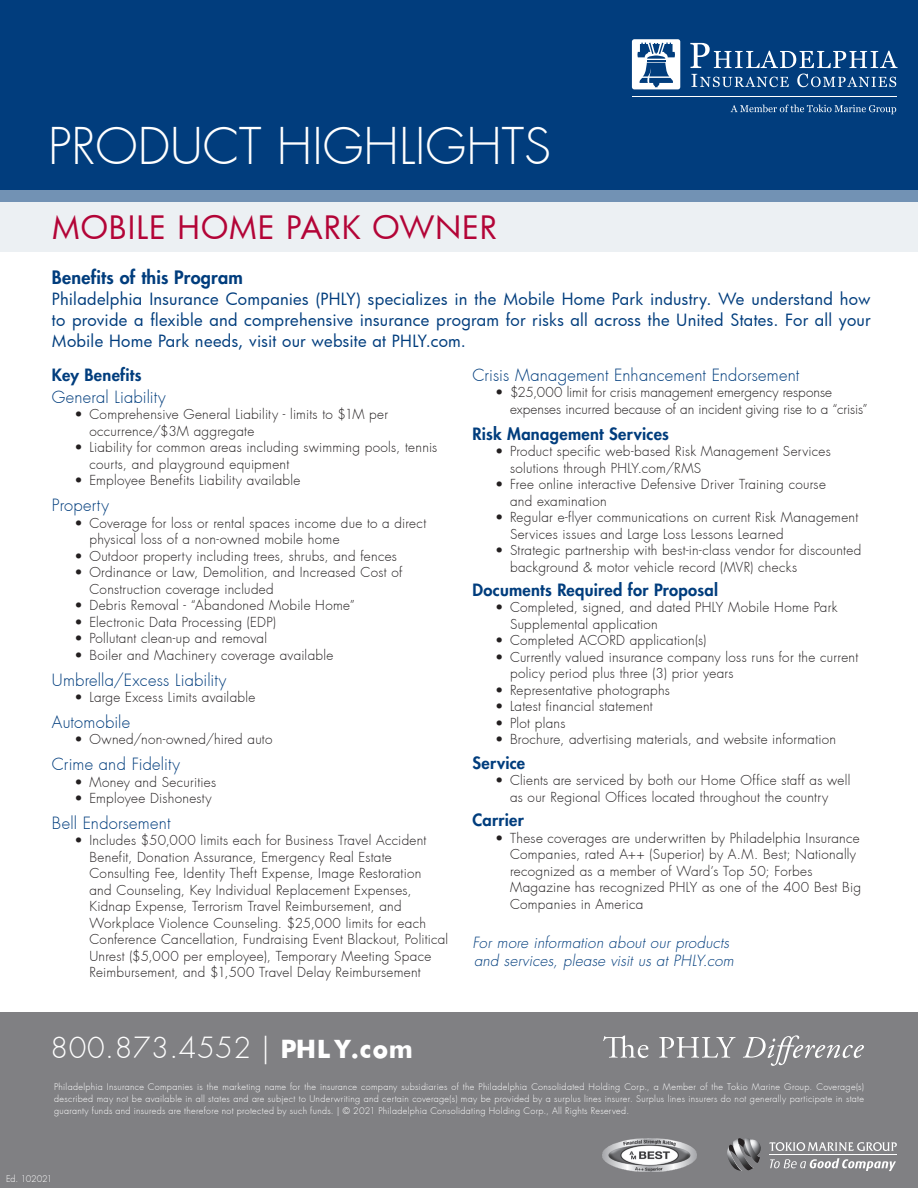
<style>
.page{position:relative;width:918px;height:1188px;background:#fff}
.page>*{position:absolute;margin:0;border:0;box-sizing:border-box;transform-origin:0 0}
.t1{font:300 49.5px "Futura";color:#fff}
.t2{font:31.5px "Futura";letter-spacing:.03em;color:#b30437}
.t3{font:300 28.5px "Futura";letter-spacing:.02em;color:#fff}
.t4{font:800 18px "Futura";letter-spacing:.015em;color:#013d7d}
.t5{font:16.5px/21px "Futura";letter-spacing:.015em;color:#013d7d;text-align:justify}
.t6{font:300 16.5px "Futura";letter-spacing:.01em;color:#013d7d}
.t7{font:800 16.5px "Futura";letter-spacing:.02em;color:#013d7d}
.t8{font:italic 300 15px/18px "Futura";letter-spacing:.015em;color:#013d7d}
.t9{font:300 13.5px/16.5px "Futura";letter-spacing:.02em;color:#231f20}
.t10{font:300 13.5px/16.5px "Futura";color:#231f20}
.t11{font:300 9px/12px "Futura";letter-spacing:.03em;color:#fff;text-align:justify}
.t12{font:300 9px "Futura";letter-spacing:-.02em;color:#fff}
.s1{font-weight:700}
</style>
<div class="page">
<div style="left:0;top:1012px;width:918px;height:176px;background:#808083"></div>
<svg style="left:769px;top:1142px;width:128px;height:9px"></svg>
<svg style="left:770px;top:1158px;width:126px;height:13px"></svg>
<hr style="left:769px;top:1155px;width:128px;height:1px;background:#fff">
<img style="left:727px;top:1138px;width:34px;height:33px">
<img style="left:603px;top:1138px;width:94px;height:33px">
<div style="left:0;top:0;width:918px;height:202px;background:#013d7d"></div>
<svg style="left:0;top:190px;width:918px;height:62px;background:#d4dde6"></svg>
<div style="left:632px;top:39px;width:48px;height:50px;background:#fff;border-radius:3px"></div>
<svg style="left:690px;top:43px;width:208px;height:25px"></svg>
<svg style="left:691px;top:74px;width:98px;height:13px"></svg>
<svg style="left:797px;top:74px;width:99px;height:13px"></svg>
<svg style="left:637px;top:43px;width:38px;height:44px"></svg>
<hr style="left:633px;top:96px;width:264px;height:1px;background:#fff">
<svg style="left:731px;top:105px;width:165px;height:9px"></svg>
<svg style="left:603px;top:1035px;width:45px;height:23px"></svg>
<svg style="left:659px;top:1037px;width:77px;height:21px"></svg>
<svg style="left:743px;top:1035px;width:121px;height:31px"></svg>
<h1 class="t1" style="left:48px;top:116px;width:505px">PRODUCT HIGHLIGHTS</h1>
<p class="t2" style="left:52px;top:206px;width:447px">MOBILE HOME PARK OWNER</p>
<p class="t4" style="left:52px;top:266px;width:192px">Benefits of this Program</p>
<p class="t5" style="left:52px;top:288px;width:820px">Philadelphia Insurance Companies (PHLY) specializes in the Mobile Home Park industry. We understand how to provide a flexible and comprehensive insurance program for risks all across the United States. For all your Mobile Home Park needs, visit our website at PHLY.com.</p>
<p class="t7" style="left:52px;top:365px;width:91px">Key Benefits</p>
<p class="t6" style="left:52px;top:387px;width:115px">General Liability</p>
<p class="t9" style="left:89px;top:407px;width:300px;text-indent:-15px">• Comprehensive General Liability - limits to $1M per occurrence/$3M aggregate</p>
<p class="t9" style="left:89px;top:440px;width:349px;text-indent:-15px">• Liability for common areas including swimming pools, tennis courts, and playground equipment</p>
<p class="t9" style="left:74px;top:473px;width:227px">• Employee Benefits Liability available</p>
<p class="t6" style="left:52px;top:495px;width:59px">Property</p>
<p class="t9" style="left:89px;top:515px;width:338px;text-indent:-15px">• Coverage for loss or rental spaces income due to a direct physical loss of a non-owned mobile home</p>
<p class="t9" style="left:74px;top:548px;width:324px">• Outdoor property including trees, shrubs, and fences</p>
<p class="t9" style="left:89px;top:564px;width:314px;text-indent:-15px">• Ordinance or Law, Demolition, and Increased Cost of<br>Construction coverage included</p>
<p class="t9" style="left:74px;top:597px;width:282px">• Debris Removal - “Abandoned Mobile Home”</p>
<p class="t9" style="left:74px;top:614px;width:203px">• Electronic Data Processing (EDP)</p>
<p class="t9" style="left:74px;top:630px;width:194px">• Pollutant clean-up and removal</p>
<p class="t9" style="left:74px;top:647px;width:260px">• Boiler and Machinery coverage available</p>
<p class="t6" style="left:52px;top:669px;width:176px">Umbrella/Excess Liability</p>
<p class="t9" style="left:74px;top:689px;width:182px">• Large Excess Limits available</p>
<p class="t6" style="left:52px;top:712px;width:80px">Automobile</p>
<p class="t9" style="left:74px;top:732px;width:200px">• Owned/non-owned/hired auto</p>
<p class="t6" style="left:52px;top:754px;width:130px">Crime and Fidelity</p>
<p class="t9" style="left:74px;top:774px;width:143px">• Money and Securities</p>
<p class="t9" style="left:74px;top:790px;width:139px">• Employee Dishonesty</p>
<p class="t6" style="left:52px;top:813px;width:120px">Bell Endorsement</p>
<p class="t9" style="left:89px;top:833px;width:360px;text-indent:-15px">• Includes $50,000 limits each for Business Travel Accident Benefit, Donation Assurance, Emergency Real Estate Consulting Fee, Identity Theft Expense, Image Restoration<br>and Counseling, Key Individual Replacement Expenses, Kidnap Expense, Terrorism Travel Reimbursement, and Workplace Violence Counseling. $25,000 limits for each Conference Cancellation, Fundraising Event Blackout, Political Unrest ($5,000 per employee), Temporary Meeting Space Reimbursement, and $1,500 Travel Delay Reimbursement</p>
<p class="t6" style="left:472px;top:365px;width:328px">Crisis Management Enhancement Endorsement</p>
<p class="t10" style="left:510px;top:385px;width:359px;text-indent:-15px">• $25,000 limit for crisis management emergency response expenses incurred because of an incident giving rise to a “crisis”</p>
<p class="t7" style="left:472px;top:423px;width:198px">Risk Management Services</p>
<p class="t9" style="left:510px;top:443px;width:322px;text-indent:-15px">• Product specific web-based Risk Management Services solutions through PHLY.com/RMS</p>
<p class="t9" style="left:510px;top:476px;width:317px;text-indent:-15px">• Free online interactive Defensive Driver Training course and examination</p>
<p class="t9" style="left:510px;top:509px;width:350px;text-indent:-15px">• Regular e-flyer communications on current Risk Management<br>Services issues and Large Loss Lessons Learned</p>
<p class="t9" style="left:510px;top:542px;width:353px;text-indent:-15px">• Strategic partnership with best-in-class vendor for discounted background &amp; motor vehicle record (MVR) checks</p>
<p class="t7" style="left:472px;top:579px;width:247px">Documents Required for Proposal</p>
<p class="t9" style="left:510px;top:600px;width:329px;text-indent:-15px">• Completed, signed, and dated PHLY Mobile Home Park<br>Supplemental application</p>
<p class="t9" style="left:495px;top:633px;width:213px">• Completed ACORD application(s)</p>
<p class="t9" style="left:510px;top:649px;width:350px;text-indent:-15px">• Currently valued insurance company loss runs for the current policy period plus three (3) prior years</p>
<p class="t9" style="left:495px;top:682px;width:176px">• Representative photographs</p>
<p class="t9" style="left:495px;top:699px;width:159px">• Latest financial statement</p>
<p class="t9" style="left:495px;top:715px;width:72px">• Plot plans</p>
<p class="t9" style="left:495px;top:732px;width:343px">• Brochure, advertising materials, and website information</p>
<p class="t7" style="left:472px;top:752px;width:54px">Service</p>
<p class="t9" style="left:495px;top:772px;width:357px;text-align:center">• Clients are serviced by both our Home Office staff as well as our Regional Offices located throughout the country</p>
<p class="t7" style="left:472px;top:810px;width:53px">Carrier</p>
<p class="t9" style="left:510px;top:830px;width:353px;text-indent:-15px">• These coverages are underwritten by Philadelphia Insurance Companies, rated A++ (Superior) by A.M. Best; Nationally recognized as a member of Ward’s Top 50; Forbes Magazine has recognized PHLY as one of the 400 Best Big Companies in America</p>
<p class="t8" style="left:472px;top:934px;width:263px">For more information about our products and services, please visit us at PHLY.com</p>
<h3 class="t3" style="left:51px;top:1030px;width:364px">800.873.4552 | <span class="s1">PHLY.com</span></h3>
<p class="t11" style="left:54px;top:1081px;width:811px">Philadelphia Insurance Companies is the marketing name for the insurance company subsidiaries of the Philadelphia Consolidated Holding Corp., a Member of the Tokio Marine Group. Coverage(s) described may not be available in all states and are subject to Underwriting and certain coverage(s) may be provided by a surplus lines insurer. Surplus lines insurers do not generally participate in state guaranty funds and insureds are therefore not protected by such funds. | © 2021 Philadelphia Consolidating Holding Corp., All Rights Reserved.</p>
<p class="t12" style="left:6px;top:1173px;width:48px">Ed. 102021</p>
</div>
